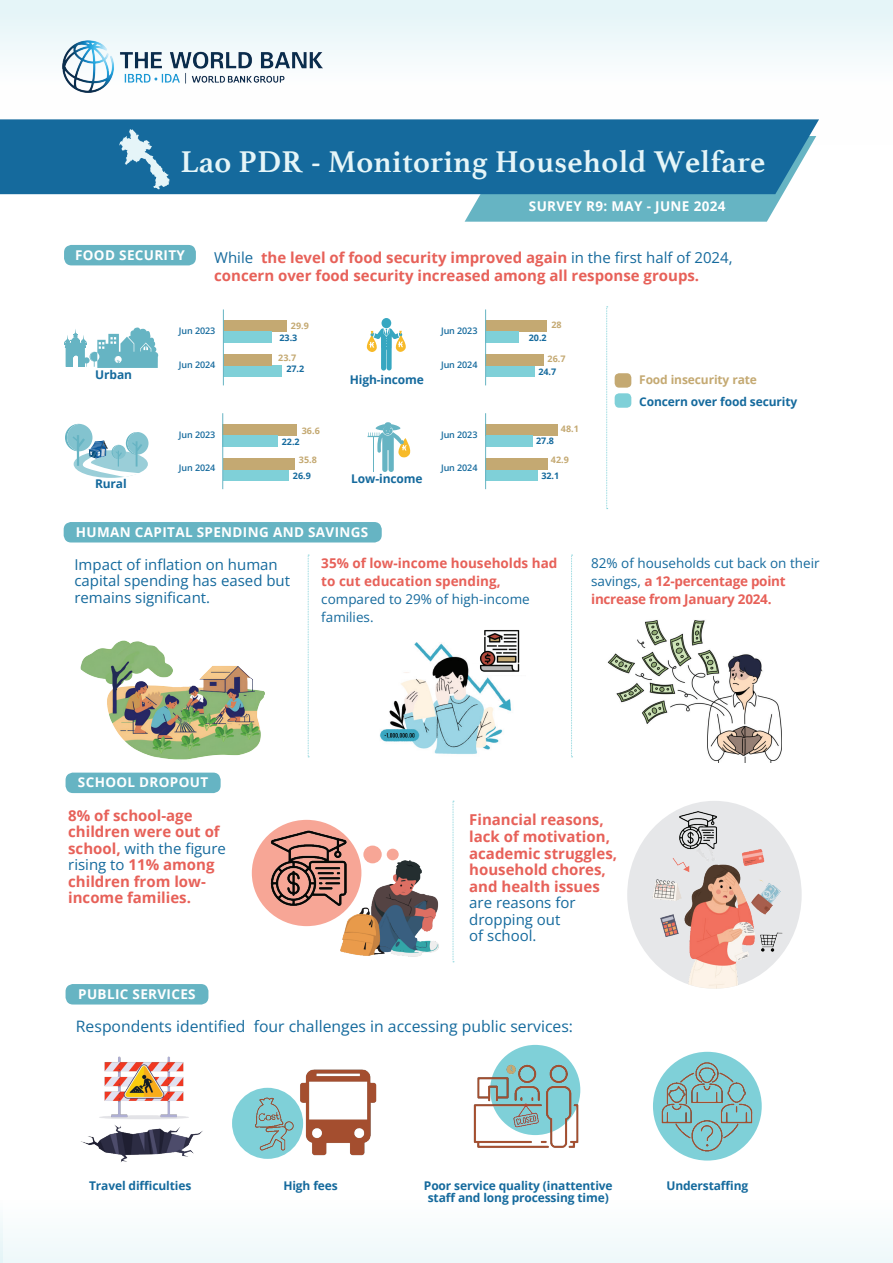
<style>
.page{position:relative;width:893px;height:1263px;background:#fff}
.page>*{position:absolute;margin:0;border:0;box-sizing:border-box;transform-origin:0 0}
.t1{font:700 31.5px "Athelas";letter-spacing:.01em;color:#e5f5f8}
.t2{font:15.75px "Open Sans";color:#156a9d}
.t3{font:700 15px/16.5px "Open Sans";color:#e76159}
.t4{font:15px/16.5px "Open Sans";color:#156a9d}
.t5{font:700 13.5px "Open Sans";letter-spacing:.025em;color:#fff}
.t6{font:700 13.5px/18px "Open Sans";letter-spacing:-.02em;color:#e76159}
.t7{font:700 13.5px/18px "Open Sans";color:#e76159}
.t8{font:13.5px/18px "Open Sans";color:#156a9d}
.t9{font:700 12px/12px "Open Sans";letter-spacing:-.01em;color:#156a9d;text-align:center}
.t10{font:700 12px "Open Sans";letter-spacing:-.01em;color:#c4a972}
.t11{font:600 9px "Open Sans";letter-spacing:-.01em;color:#156a9d}
.t12{font:700 9px "Open Sans";color:#156a9d}
.t13{font:700 9px "Open Sans";color:#c4a972}
.s1{font-weight:400;color:#156a9d}
</style>
<div class="page">
<div style="left:486px;top:424px;width:72px;height:11px;background:#c4a972"></div>
<div style="left:486px;top:469px;width:52px;height:11px;background:#7fd0d8"></div>
<div style="left:486px;top:458px;width:62px;height:11px;background:#c4a972"></div>
<div style="left:486px;top:435px;width:46px;height:11px;background:#7fd0d8"></div>
<hr style="left:485px;top:413px;width:1px;height:76px;background:#66b4c3">
<div style="left:223px;top:424px;width:74px;height:11px;background:#c4a972"></div>
<div style="left:223px;top:469px;width:65px;height:11px;background:#7fd0d8"></div>
<div style="left:223px;top:458px;width:72px;height:11px;background:#c4a972"></div>
<div style="left:223px;top:435px;width:55px;height:11px;background:#7fd0d8"></div>
<hr style="left:222px;top:413px;width:1px;height:76px;background:#66b4c3">
<div style="left:486px;top:320px;width:61px;height:12px;background:#c4a972"></div>
<div style="left:486px;top:365px;width:48px;height:12px;background:#7fd0d8"></div>
<div style="left:486px;top:354px;width:58px;height:11px;background:#c4a972"></div>
<div style="left:486px;top:332px;width:33px;height:11px;background:#7fd0d8"></div>
<hr style="left:485px;top:309px;width:1px;height:76px;background:#66b4c3">
<div style="left:223px;top:320px;width:64px;height:12px;background:#c4a972"></div>
<div style="left:223px;top:365px;width:59px;height:12px;background:#7fd0d8"></div>
<div style="left:223px;top:354px;width:49px;height:11px;background:#c4a972"></div>
<div style="left:223px;top:332px;width:49px;height:11px;background:#7fd0d8"></div>
<hr style="left:223px;top:309px;width:1px;height:76px;background:#66b4c3">
<div style="left:232px;top:1088px;width:71px;height:71px;background:#7fd0d8;border-radius:50%"></div>
<div style="left:490px;top:1045px;width:90px;height:90px;background:#7fd0d8;border-radius:50%"></div>
<div style="left:653px;top:1052px;width:109px;height:108px;background:#7fd0d8;border-radius:50%"></div>
<div style="left:627px;top:801px;width:175px;height:188px;background:#e6e7e9;border-radius:50%"></div>
<img style="left:379px;top:642px;width:133px;height:112px">
<img style="left:80px;top:640px;width:185px;height:120px">
<hr style="left:0;top:1142px;width:3px;height:121px;background:#d6eff3">
<div style="left:0;top:0;width:893px;height:145px;background:linear-gradient(to bottom,#e6f5f8,#fff)"></div>
<img style="left:62px;top:40px;width:260px;height:52px">
<div style="left:64px;top:245px;width:132px;height:20px;background:#66b4c3;border-radius:8px"></div>
<div style="left:66px;top:984px;width:142px;height:20px;background:#66b4c3;border-radius:8px"></div>
<div style="left:64px;top:522px;width:318px;height:20px;background:#66b4c3;border-radius:8px"></div>
<svg style="left:65px;top:424px;width:84px;height:53px"></svg>
<svg style="left:465px;top:194px;width:318px;height:28px;background:#6eb7c6"></svg>
<div style="left:0;top:119px;width:819px;height:75px;background:#156a9d"></div>
<svg style="left:119px;top:129px;width:50px;height:60px;background:#5494b8"></svg>
<div style="left:66px;top:773px;width:155px;height:20px;background:#66b4c3;border-radius:8px"></div>
<svg style="left:367px;top:422px;width:44px;height:50px"></svg>
<svg style="left:64px;top:327px;width:94px;height:41px"></svg>
<svg style="left:308px;top:555px;width:1px;height:202px"></svg>
<svg style="left:571px;top:555px;width:2px;height:202px"></svg>
<svg style="left:606px;top:306px;width:2px;height:203px"></svg>
<svg style="left:453px;top:801px;width:1px;height:161px"></svg>
<div style="left:381px;top:318px;width:10px;height:10px;background:#37a7c1;border-radius:50%"></div>
<svg style="left:366px;top:328px;width:40px;height:43px"></svg>
<img style="left:607px;top:620px;width:175px;height:143px">
<img style="left:475px;top:630px;width:45px;height:47px">
<img style="left:329px;top:845px;width:124px;height:117px">
<img style="left:252px;top:820px;width:108px;height:100px">
<div style="left:363px;top:845px;width:19px;height:18px;background:#f7a696;border-radius:50%"></div>
<div style="left:387px;top:849px;width:12px;height:11px;background:#f7a696;border-radius:50%"></div>
<img style="left:644px;top:824px;width:151px;height:165px">
<img style="left:670px;top:806px;width:54px;height:49px">
<img style="left:81px;top:1056px;width:122px;height:106px">
<img style="left:241px;top:1069px;width:136px;height:90px">
<img style="left:473px;top:1053px;width:108px;height:95px">
<img style="left:659px;top:1059px;width:97px;height:101px">
<div style="left:615px;top:373px;width:16px;height:15px;background:#c4a972;border-radius:4px"></div>
<div style="left:615px;top:393px;width:16px;height:15px;background:#7fd0d8;border-radius:4px"></div>
<h1 class="t1" style="left:181px;top:136px;width:586px">Lao PDR - Monitoring Household Welfare</h1>
<p class="t5" style="left:529px;top:197px;width:198px">SURVEY R9: MAY - JUNE 2024</p>
<p class="t5" style="left:75px;top:246px;width:111px">Food security</p>
<p class="t3" style="left:214px;top:248px;width:520px;line-height:18px"><span class="s1">While</span> the level of food security improved again <span class="s1">in the first half of 2024, </span>concern over food security increased among all response groups.</p>
<p class="t9" style="left:95px;top:368px;width:38px">Urban</p>
<p class="t9" style="left:95px;top:477px;width:33px">Rural</p>
<p class="t13" style="left:291px;top:319px;width:19px">29.9</p>
<p class="t13" style="left:551px;top:319px;width:12px">28</p>
<p class="t11" style="left:179px;top:324px;width:38px">Jun 2023</p>
<p class="t11" style="left:441px;top:324px;width:38px">Jun 2023</p>
<p class="t12" style="left:279px;top:331px;width:19px">23.3</p>
<p class="t12" style="left:529px;top:331px;width:19px">20.2</p>
<p class="t13" style="left:278px;top:351px;width:19px">23.7</p>
<p class="t13" style="left:548px;top:352px;width:19px">26.7</p>
<p class="t11" style="left:179px;top:358px;width:38px">Jun 2024</p>
<p class="t11" style="left:441px;top:358px;width:38px">Jun 2024</p>
<p class="t12" style="left:286px;top:362px;width:19px">27.2</p>
<p class="t12" style="left:538px;top:365px;width:19px">24.7</p>
<p class="t9" style="left:350px;top:373px;width:76px">High-income</p>
<p class="t13" style="left:302px;top:424px;width:19px">36.6</p>
<p class="t13" style="left:561px;top:423px;width:19px">48.1</p>
<p class="t11" style="left:179px;top:428px;width:38px">Jun 2023</p>
<p class="t11" style="left:441px;top:428px;width:38px">Jun 2023</p>
<p class="t12" style="left:282px;top:435px;width:19px">22.2</p>
<p class="t12" style="left:536px;top:434px;width:19px">27.8</p>
<p class="t13" style="left:299px;top:454px;width:19px">35.8</p>
<p class="t13" style="left:551px;top:454px;width:19px">42.9</p>
<p class="t11" style="left:179px;top:462px;width:38px">Jun 2024</p>
<p class="t11" style="left:441px;top:462px;width:38px">Jun 2024</p>
<p class="t12" style="left:293px;top:469px;width:19px">26.9</p>
<p class="t12" style="left:541px;top:469px;width:19px">32.1</p>
<p class="t9" style="left:351px;top:472px;width:73px">Low-income</p>
<p class="t10" style="left:639px;top:371px;width:119px">Food insecurity rate</p>
<p class="t9" style="left:639px;top:396px;width:160px">Concern over food security</p>
<p class="t5" style="left:76px;top:522px;width:23px">Human</p>
<p class="t5" style="left:135px;top:522px;width:183px">capital spen ding an d sav</p>
<p class="t5" style="left:335px;top:522px;width:34px">ings</p>
<p class="t4" style="left:74px;top:556px;width:217px">Impact of inflation on human capital spending has eased but remains significant.</p>
<p class="t7" style="left:321px;top:554px;width:238px">35% of low-income households had to cut education spending,</p>
<p class="t8" style="left:321px;top:590px;width:210px">compared to 29% of high-income families.</p>
<p class="t6" style="left:591px;top:554px;width:230px"><span class="s1">82% of households cut back on their savings,</span> a 12-percentage point increase from January 2024.</p>
<p class="t5" style="left:78px;top:773px;width:132px">school dropout</p>
<p class="t3" style="left:68px;top:807px;width:159px">8% of school-age children were out of school, <span class="s1">with the figure rising to</span> 11% among children from low&shy;income families.</p>
<p class="t5" style="left:78px;top:985px;width:72px">Pu blic Serv</p>
<p class="t5" style="left:167px;top:985px;width:22px">ices</p>
<p class="t3" style="left:469px;top:811px;width:149px">Financial reasons, lack of motivation, academic struggles, household chores, and health issues</p>
<p class="t4" style="left:469px;top:894px;width:108px">are reasons for dropping out of school.</p>
<p class="t2" style="left:76px;top:1015px;width:499px">Respondents identified four challenges in accessing public services:</p>
<p class="t9" style="left:89px;top:1179px;width:104px">Travel difficulties</p>
<p class="t9" style="left:283px;top:1180px;width:56px">High fees</p>
<p class="t9" style="left:424px;top:1179px;width:190px">Poor service quality (inattentive staff and long processing time)</p>
<p class="t9" style="left:666px;top:1179px;width:83px">Understaffing</p>
</div>
